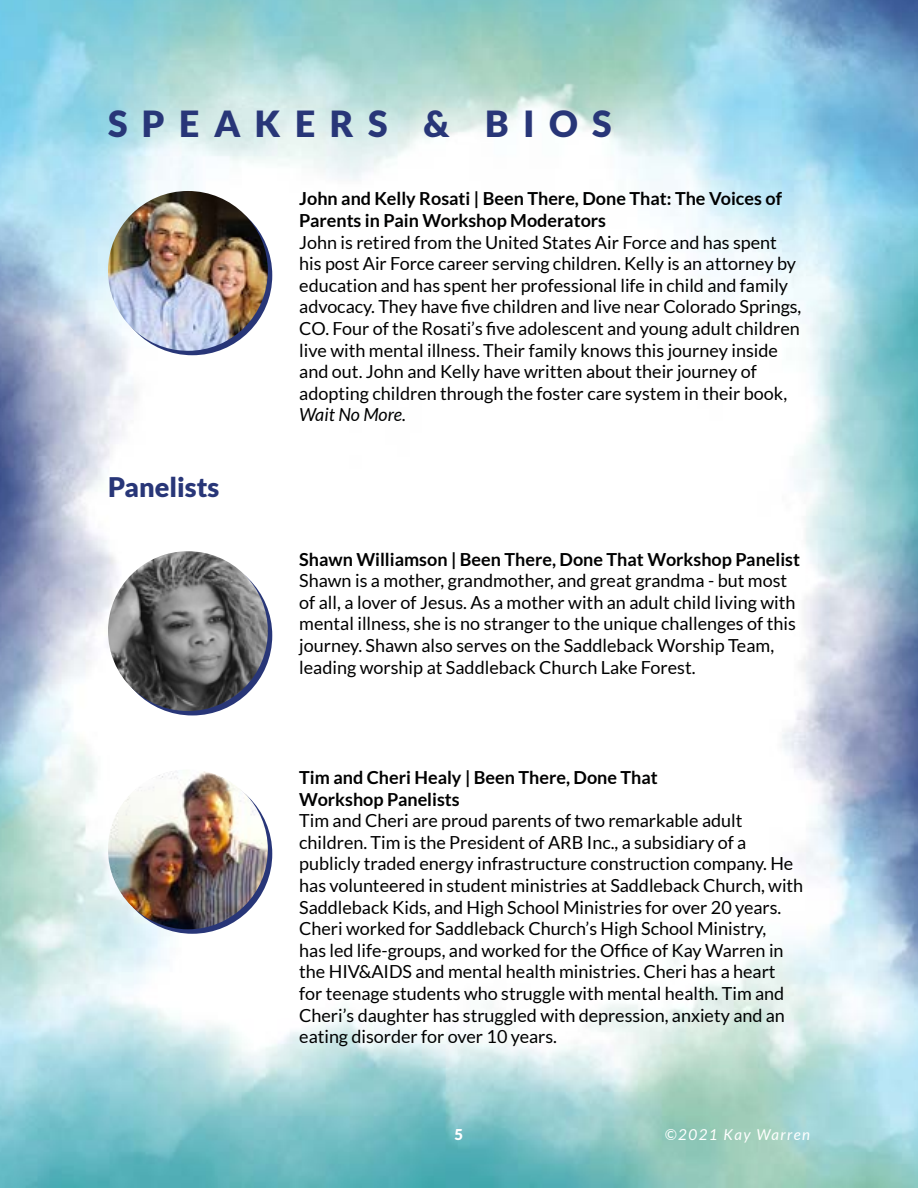
<style>
.page{position:relative;width:918px;height:1188px;background:#fff}
.page>*{position:absolute;margin:0;border:0;box-sizing:border-box;transform-origin:0 0}
.t1{font:900 36px "Lato";letter-spacing:.4em;color:#283678}
.t2{font:900 27px "Lato";color:#283678}
.t3{font:18px/21.6px "Lato";color:#000101}
.t4{font:700 18px/21.6px "Lato";color:#000101}
.t5{font:italic 15px "Lato";letter-spacing:.1em;color:#fff}
.t6{font:900 15px "Lato";color:#fff}
.s1{font-style:italic}
</style>
<div class="page">
<img style="left:0;top:0;width:918px;height:1188px">
<div style="left:112px;top:556px;width:160px;height:159px;background:#283678;border-radius:50%"></div>
<img style="left:108px;top:551px;width:160px;height:160px;border-radius:80px">
<svg style="left:112px;top:774px;width:160px;height:160px"></svg>
<img style="left:108px;top:769px;width:160px;height:160px;border-radius:80px">
<div style="left:112px;top:195px;width:160px;height:160px;background:#283678;border-radius:50%"></div>
<img style="left:108px;top:191px;width:160px;height:160px;border-radius:80px">
<h1 class="t1" style="left:108px;top:103px;width:505px">SPEAKERS &amp; BIOS</h1>
<h2 class="t2" style="left:108px;top:472px;width:113px">Panelists</h2>
<p class="t4" style="left:299px;top:188px;width:484px">John and Kelly Rosati | Been There, Done That: The Voices of<br>Parents in Pain Workshop Moderators</p>
<p class="t3" style="left:299px;top:231px;width:504px">John is retired from the United States Air Force and has spent his post Air Force career serving children. Kelly is an attorney by education and has spent her professional life in child and family advocacy. They have five children and live near Colorado Springs, CO. Four of the Rosati’s five adolescent and young adult children live with mental illness. Their family knows this journey inside and out. John and Kelly have written about their journey of adopting children through the foster care system in their book, <span class="s1">Wait No More</span>.</p>
<p class="t4" style="left:299px;top:548px;width:502px">Shawn Williamson | Been There, Done That Workshop Panelist</p>
<p class="t3" style="left:299px;top:570px;width:498px">Shawn is a mother, grandmother, and great grandma - but most of all, a lover of Jesus. As a mother with an adult child living with mental illness, she is no stranger to the unique challenges of this journey. Shawn also serves on the Saddleback Worship Team, leading worship at Saddleback Church Lake Forest.</p>
<p class="t4" style="left:299px;top:766px;width:360px">Tim and Cheri Healy | Been There, Done That<br>Workshop Panelists</p>
<p class="t3" style="left:299px;top:810px;width:506px">Tim and Cheri are proud parents of two remarkable adult children. Tim is the President of ARB Inc., a subsidiary of a publicly traded energy infrastructure construction company. He has volunteered in student ministries at Saddleback Church, with Saddleback Kids, and High School Ministries for over 20 years.<br>Cheri worked for Saddleback Church’s High School Ministry,<br>has led life-groups, and worked for the Office of Kay Warren in the HIV&amp;AIDS and mental health ministries. Cheri has a heart for teenage students who struggle with mental health. Tim and Cheri’s daughter has struggled with depression, anxiety and an eating disorder for over 10 years.</p>
<p class="t6" style="left:455px;top:1126px;width:10px">5</p>
<p class="t5" style="left:665px;top:1126px;width:147px">©2021 Kay Warren</p>
</div>
